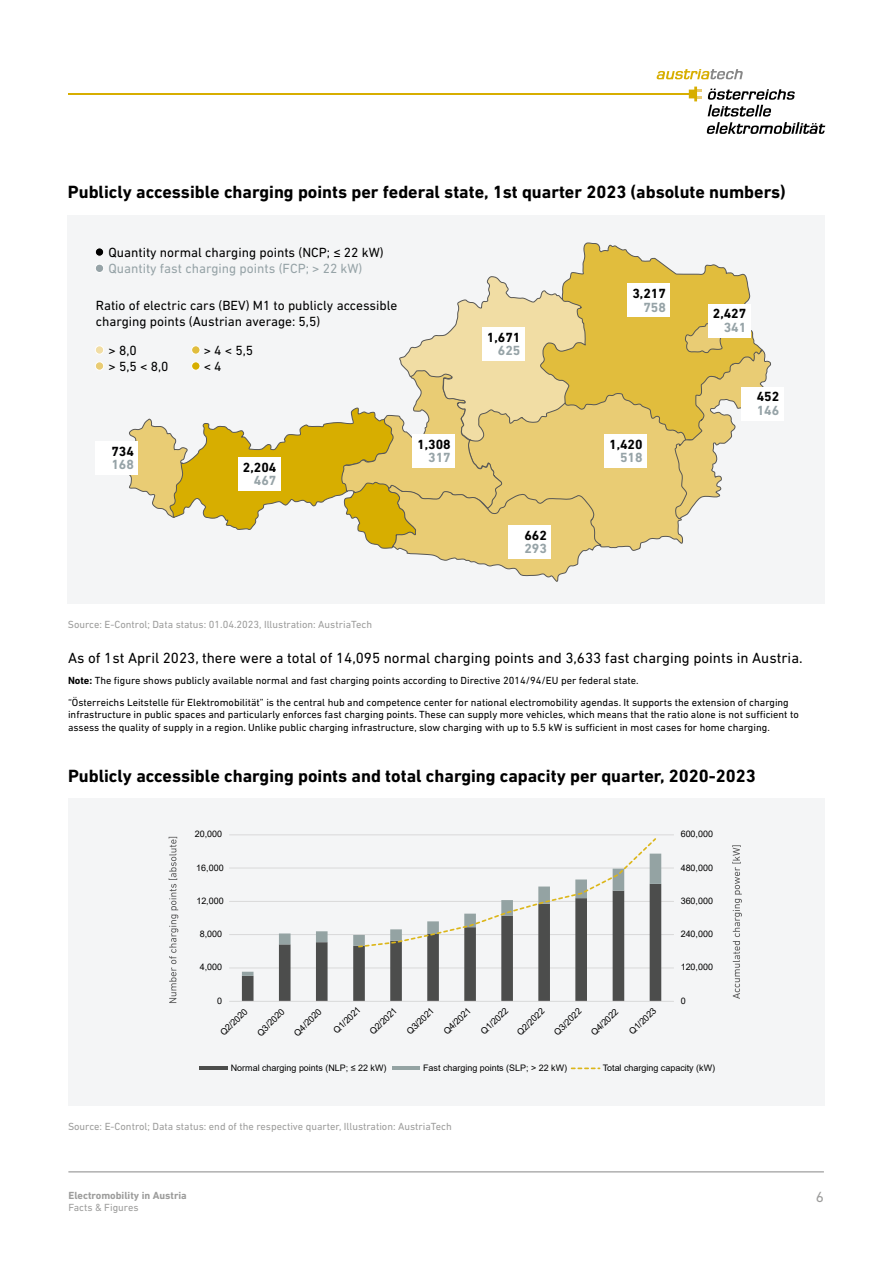
<style>
.page{position:relative;width:893px;height:1263px;background:#fff}
.page>*{position:absolute;margin:0;border:0;box-sizing:border-box;transform-origin:0 0}
.H2{font:700 18px "DIN Next LT Pro";color:#000}
.P_Quelle{font:15px "DIN Next LT Pro";color:#000}
.t1{font:15px "DIN Next LT Pro";color:#9d9d9c}
.t2{font:13.5px/16.2px "DIN Next LT Pro";color:#000}
.t3{font:700 13.5px "DIN Next LT Pro";color:#000}
.t4{font:13.5px "DIN Next LT Pro";color:#96a3a7}
.t5{font:700 13.5px "DIN Next LT Pro";color:#96a3a7}
.P_Quelle-2{font:10.5px/12.6px "DIN Next LT Pro";color:#000}
.P_Quelle-3{font:10.5px "DIN Next LT Pro";color:#9d9d9c}
.t6{font:700 10.5px "DIN Next LT Pro";color:#9d9d9c}
.t7{font:9px "Arial";color:#000}
.s1{font-weight:700}
</style>
<div class="page">
<div style="left:68px;top:215px;width:757px;height:388px;background:#f4f5f6"></div>
<div style="left:68px;top:798px;width:757px;height:308px;background:#f4f5f6"></div>
<hr style="left:229px;top:967px;width:445px;height:1px;background:#d9d9d9">
<hr style="left:229px;top:934px;width:445px;height:1px;background:#d9d9d9">
<hr style="left:229px;top:901px;width:445px;height:1px;background:#d9d9d9">
<hr style="left:229px;top:867px;width:445px;height:1px;background:#d9d9d9">
<hr style="left:229px;top:834px;width:445px;height:1px;background:#d9d9d9">
<svg style="left:242px;top:976px;width:419px;height:25px"></svg>
<svg style="left:242px;top:854px;width:419px;height:122px"></svg>
<hr style="left:229px;top:1001px;width:445px;height:1px;background:#d9d9d9">
<svg style="left:357px;top:838px;width:301px;height:110px"></svg>
<hr style="left:200px;top:1066px;width:28px;height:4px;background:#4c4d4c">
<hr style="left:392px;top:1066px;width:28px;height:4px;background:#94a3a3">
<svg style="left:572px;top:1067px;width:28px;height:2px"></svg>
<svg style="left:129px;top:243px;width:643px;height:339px"></svg>
<div style="left:95px;top:248px;width:9px;height:8px;background:#000;border-radius:50%"></div>
<div style="left:95px;top:247px;width:9px;height:10px;border:1px solid #fff;border-radius:50%"></div>
<div style="left:95px;top:264px;width:9px;height:8px;background:#96a3a7;border-radius:50%"></div>
<div style="left:95px;top:264px;width:9px;height:9px;border:1px solid #fff;border-radius:50%"></div>
<div style="left:95px;top:346px;width:9px;height:8px;background:#f1dda4;border-radius:50%"></div>
<div style="left:95px;top:345px;width:9px;height:10px;border:1px solid #fff;border-radius:50%"></div>
<div style="left:95px;top:362px;width:9px;height:8px;background:#e9cc74;border-radius:50%"></div>
<div style="left:95px;top:361px;width:9px;height:10px;border:1px solid #fff;border-radius:50%"></div>
<div style="left:192px;top:346px;width:8px;height:8px;background:#e1bd3d;border-radius:50%"></div>
<div style="left:191px;top:345px;width:9px;height:10px;border:1px solid #fff;border-radius:50%"></div>
<div style="left:192px;top:362px;width:8px;height:8px;background:#d7ae00;border-radius:50%"></div>
<div style="left:191px;top:361px;width:9px;height:10px;border:1px solid #fff;border-radius:50%"></div>
<hr style="left:68px;top:93px;width:621px;height:2px;background:#d7ae00">
<svg style="left:656px;top:69px;width:87px;height:10px"></svg>
<svg style="left:689px;top:87px;width:136px;height:47px"></svg>
<hr style="left:68px;top:1171px;width:756px;height:1px;background:#878787">
<div style="left:708px;top:304px;width:42px;height:33px;background:#fff"></div>
<div style="left:628px;top:284px;width:42px;height:33px;background:#fff"></div>
<div style="left:741px;top:387px;width:42px;height:33px;background:#fff"></div>
<div style="left:604px;top:435px;width:43px;height:33px;background:#fff"></div>
<div style="left:482px;top:327px;width:43px;height:33px;background:#fff"></div>
<div style="left:509px;top:525px;width:42px;height:33px;background:#fff"></div>
<div style="left:412px;top:435px;width:43px;height:33px;background:#fff"></div>
<div style="left:238px;top:458px;width:43px;height:33px;background:#fff"></div>
<div style="left:96px;top:441px;width:42px;height:34px;background:#fff"></div>
<svg style="left:169px;top:837px;width:9px;height:166px"></svg>
<svg style="left:732px;top:845px;width:10px;height:154px"></svg>
<h2 class="H2" style="left:68px;top:182px;width:719px">Publicly accessible charging points per federal state, 1st quarter 2023 (absolute numbers)</h2>
<p class="t2" style="left:108px;top:244px;width:277px">Quantity normal charging points (NCP; ≤ 22 kW)</p>
<p class="t4" style="left:108px;top:261px;width:256px">Quantity fast charging points (FCP; &gt; 22 kW)</p>
<p class="t2" style="left:96px;top:297px;width:303px">Ratio of electric cars (BEV) M1 to publicly accessible charging points (Austrian average: 5,5)</p>
<p class="t2" style="left:109px;top:342px;width:30px">&gt; 8,0</p>
<p class="t2" style="left:204px;top:342px;width:51px">&gt; 4 &lt; 5,5</p>
<p class="t2" style="left:109px;top:358px;width:61px">&gt; 5,5 &lt; 8,0</p>
<p class="t2" style="left:204px;top:358px;width:19px">&lt; 4</p>
<p class="t3" style="left:111px;top:443px;width:24px">734</p>
<p class="t5" style="left:111px;top:457px;width:24px">168</p>
<p class="t3" style="left:243px;top:460px;width:35px">2,204</p>
<p class="t5" style="left:254px;top:473px;width:24px">467</p>
<p class="t3" style="left:417px;top:436px;width:35px">1,308</p>
<p class="t5" style="left:428px;top:450px;width:24px">317</p>
<p class="P_Quelle-3" style="left:68px;top:618px;width:306px">Source: E-Control; Data status: 01.04.2023, Illustration: AustriaTech</p>
<p class="t3" style="left:487px;top:329px;width:35px">1,671</p>
<p class="t5" style="left:498px;top:342px;width:24px">625</p>
<p class="t3" style="left:524px;top:527px;width:24px">662</p>
<p class="t5" style="left:524px;top:540px;width:24px">293</p>
<p class="t3" style="left:632px;top:285px;width:35px">3,217</p>
<p class="t5" style="left:643px;top:299px;width:24px">758</p>
<p class="t3" style="left:609px;top:436px;width:35px">1,420</p>
<p class="t5" style="left:620px;top:450px;width:24px">518</p>
<p class="t3" style="left:713px;top:306px;width:35px">2,427</p>
<p class="t5" style="left:724px;top:319px;width:24px">341</p>
<p class="t3" style="left:757px;top:389px;width:24px">452</p>
<p class="t5" style="left:757px;top:402px;width:24px">146</p>
<p class="P_Quelle" style="left:68px;top:650px;width:736px">As of 1st April 2023, there were a total of 14,095 normal charging points and 3,633 fast charging points in Austria.</p>
<p class="P_Quelle-2" style="left:68px;top:674px;width:572px"><span class="s1">Note:</span> The figure shows publicly available normal and fast charging points according to Directive 2014/94/EU per federal state.</p>
<p class="P_Quelle-2" style="left:68px;top:696px;width:732px">“Österreichs Leitstelle für Elektromobilität” is the central hub and competence center for national electromobility agendas. It supports the extension of charging infrastructure in public spaces and particularly enforces fast charging points. These can supply more vehicles, which means that the ratio alone is not sufficient to assess the quality of supply in a region. Unlike public charging infrastructure, slow charging with up to 5.5 kW is sufficient in most cases for home charging.</p>
<h2 class="H2" style="left:68px;top:765px;width:689px">Publicly accessible charging points and total charging capacity per quarter, 2020-2023</h2>
<p class="t7" style="left:195px;top:828px;width:29px">20,000</p>
<p class="t7" style="left:681px;top:828px;width:34px">600,000</p>
<p class="t7" style="left:196px;top:861px;width:29px">16,000</p>
<p class="t7" style="left:681px;top:861px;width:34px">480,000</p>
<p class="t7" style="left:196px;top:894px;width:29px">12,000</p>
<p class="t7" style="left:681px;top:894px;width:34px">360,000</p>
<p class="t7" style="left:200px;top:928px;width:24px">8,000</p>
<p class="t7" style="left:681px;top:928px;width:34px">240,000</p>
<p class="t7" style="left:200px;top:961px;width:24px">4,000</p>
<p class="t7" style="left:681px;top:961px;width:34px">120,000</p>
<p class="t7" style="left:217px;top:994px;width:6px">0</p>
<p class="t7" style="left:681px;top:994px;width:6px">0</p>
<p class="t7" style="left:217px;top:1030px;width:36px;rotate:-45deg">Q2/2020</p>
<p class="t7" style="left:254px;top:1030px;width:36px;rotate:-45deg">Q3/2020</p>
<p class="t7" style="left:291px;top:1030px;width:36px;rotate:-45deg">Q4/2020</p>
<p class="t7" style="left:331px;top:1028px;width:36px;rotate:-45deg">Q1/2021</p>
<p class="t7" style="left:367px;top:1029px;width:36px;rotate:-45deg">Q2/2021</p>
<p class="t7" style="left:404px;top:1029px;width:36px;rotate:-45deg">Q3/2021</p>
<p class="t7" style="left:441px;top:1029px;width:36px;rotate:-45deg">Q4/2021</p>
<p class="t7" style="left:478px;top:1029px;width:36px;rotate:-45deg">Q1/2022</p>
<p class="t7" style="left:514px;top:1029px;width:36px;rotate:-45deg">Q2/2022</p>
<p class="t7" style="left:551px;top:1029px;width:36px;rotate:-45deg">Q3/2022</p>
<p class="t7" style="left:588px;top:1030px;width:36px;rotate:-45deg">Q4/2022</p>
<p class="t7" style="left:626px;top:1029px;width:36px;rotate:-45deg">Q1/2023</p>
<p class="t7" style="left:231px;top:1061px;width:157px">Normal charging points (NLP; ≤ 22 kW)</p>
<p class="t7" style="left:423px;top:1061px;width:146px">Fast charging points (SLP; &gt; 22 kW)</p>
<p class="t7" style="left:603px;top:1061px;width:114px">Total charging capacity (kW)</p>
<p class="P_Quelle-3" style="left:68px;top:1120px;width:385px">Source: E-Control; Data status: end of the respective quarter, Illustration: AustriaTech</p>
<p class="t6" style="left:68px;top:1189px;width:120px">Electromobility in Austria</p>
<h2 class="t1" style="left:816px;top:1188px;width:10px">6</h2>
<p class="P_Quelle-3" style="left:68px;top:1201px;width:72px">Facts &amp; Figures</p>
</div>
